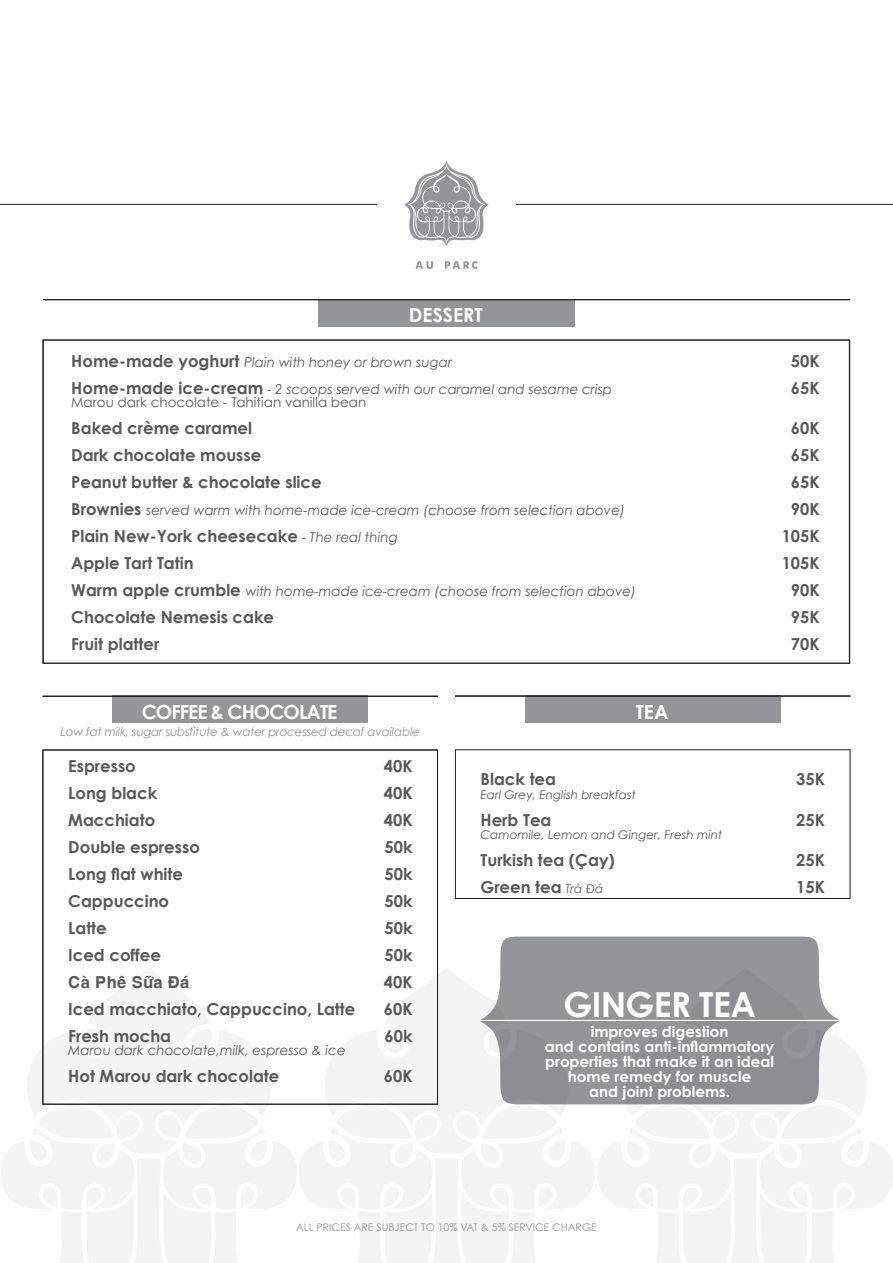
<style>
.page{position:relative;width:893px;height:1263px;background:#fff}
.page>*{position:absolute;margin:0;border:0;box-sizing:border-box;transform-origin:0 0}
.t1{font:700 34.5px "Century Gothic";letter-spacing:-.02em;color:#fff}
.t2{font:700 19.5px "Century Gothic";letter-spacing:-.05em;color:#fff}
.t3{font:700 19.5px "Century Gothic";color:#fff}
.t4{font:700 16.5px "Century Gothic";color:#57585a}
.t5{font:16.5px "VNI Helve Bold";color:#57585a}
.t6{font:700 15px/15px "Century Gothic";color:#fff;text-align:center}
.t7{font:italic 13.5px "Century Gothic";color:#57585a}
.t8{font:13.5px "Century Gothic";color:#57585a}
.t9{font:italic 12px "Century Gothic";color:#57585a}
.t10{font:italic 12px "Century Gothic";letter-spacing:-.02em;color:#939598}
.t11{font:10.5px "Century Gothic";color:#939598}
.s1{font-weight:700;font-style:normal;font-size:16.5px}
.s2{font-weight:400;font-style:italic;font-size:13.5px}
.s3{font-weight:400;font-style:italic;font-size:12px}
</style>
<div class="page">
<svg style="left:325px;top:967px;width:153px;height:137px;fill:#f4f4f4"></svg>
<svg style="left:27px;top:967px;width:243px;height:137px;fill:#f4f4f4"></svg>
<svg style="left:841px;top:1040px;width:26px;height:64px;fill:#f4f4f4"></svg>
<svg style="left:1px;top:1104px;width:892px;height:159px"></svg>
<svg style="left:478px;top:936px;width:363px;height:168px;background:#9c9ea0"></svg>
<div style="left:319px;top:299px;width:255px;height:27px;background:#939598"></div>
<div style="left:113px;top:696px;width:255px;height:27px;background:#939598"></div>
<div style="left:525px;top:695px;width:255px;height:27px;background:#939598"></div>
<hr style="left:43px;top:299px;width:807px;height:1px;background:#231f20">
<hr style="left:43px;top:696px;width:395px;height:1px;background:#231f20">
<hr style="left:455px;top:695px;width:395px;height:2px;background:#231f20">
<div style="left:43px;top:750px;width:395px;height:354px;border:1px solid #231f20"></div>
<div style="left:455px;top:749px;width:395px;height:150px;border:1px solid #231f20"></div>
<hr style="left:478px;top:1020px;width:363px;height:1px;background:#fff">
<svg style="left:404px;top:161px;width:85px;height:85px"></svg>
<svg style="left:415px;top:261px;width:18px;height:8px"></svg>
<svg style="left:445px;top:261px;width:32px;height:8px"></svg>
<hr style="left:0;top:204px;width:377px;height:1px;background:#231f20">
<hr style="left:516px;top:204px;width:377px;height:1px;background:#231f20">
<p class="t3" style="left:409px;top:302px;width:75px">DESSERT</p>
<p class="t7" style="left:71px;top:353px;width:382px"><span class="s1">Home-made yoghurt</span> Plain with honey or brown sugar</p>
<p class="t4" style="left:791px;top:350px;width:30px">50K</p>
<p class="t7" style="left:71px;top:380px;width:542px"><span class="s1">Home-made ice-cream</span> - 2 scoops served with our caramel and sesame crisp</p>
<p class="t4" style="left:791px;top:377px;width:30px">65K</p>
<p class="t8" style="left:71px;top:394px;width:297px">Marou dark chocolate - Tahitian vanilla bean</p>
<p class="t4" style="left:71px;top:418px;width:182px">Baked crème caramel</p>
<p class="t4" style="left:791px;top:418px;width:30px">60K</p>
<p class="t4" style="left:71px;top:445px;width:192px">Dark chocolate mousse</p>
<p class="t4" style="left:791px;top:445px;width:30px">65K</p>
<p class="t4" style="left:71px;top:472px;width:252px">Peanut butter &amp; chocolate slice</p>
<p class="t4" style="left:791px;top:472px;width:30px">65K</p>
<p class="t7" style="left:71px;top:502px;width:555px"><span class="s1">Brownies</span> served warm with home-made ice-cream (choose from selection above)</p>
<p class="t4" style="left:791px;top:499px;width:30px">90K</p>
<p class="t4" style="left:71px;top:526px;width:328px">Plain New-York cheesecake <span class="s2">- The real thing</span></p>
<p class="t4" style="left:782px;top:526px;width:39px">105K</p>
<p class="t4" style="left:71px;top:553px;width:124px">Apple Tart Tatin</p>
<p class="t4" style="left:782px;top:553px;width:39px">105K</p>
<p class="t7" style="left:71px;top:583px;width:566px"><span class="s1">Warm apple crumble</span> with home-made ice-cream (choose from selection above)</p>
<p class="t4" style="left:791px;top:580px;width:30px">90K</p>
<p class="t4" style="left:71px;top:607px;width:204px">Chocolate Nemesis cake</p>
<p class="t4" style="left:791px;top:607px;width:30px">95K</p>
<p class="t4" style="left:71px;top:634px;width:90px">Fruit platter</p>
<p class="t4" style="left:791px;top:634px;width:30px">70K</p>
<p class="t2" style="left:142px;top:700px;width:197px">COFFEE &amp; CHOCOLATE</p>
<p class="t2" style="left:636px;top:700px;width:34px">TEA</p>
<p class="t10" style="left:61px;top:724px;width:361px">Low fat milk, sugar substitute &amp; water processed decaf available</p>
<p class="t4" style="left:68px;top:755px;width:69px">Espresso</p>
<p class="t4" style="left:384px;top:755px;width:30px">40K</p>
<p class="t4" style="left:68px;top:782px;width:91px">Long black</p>
<p class="t4" style="left:384px;top:782px;width:30px">40K</p>
<p class="t4" style="left:68px;top:809px;width:89px">Macchiato</p>
<p class="t4" style="left:384px;top:809px;width:30px">40K</p>
<p class="t4" style="left:68px;top:836px;width:133px">Double espresso</p>
<p class="t4" style="left:385px;top:836px;width:30px">50k</p>
<p class="t4" style="left:68px;top:863px;width:116px">Long flat white</p>
<p class="t4" style="left:385px;top:863px;width:30px">50k</p>
<p class="t4" style="left:68px;top:890px;width:102px">Cappuccino</p>
<p class="t4" style="left:385px;top:890px;width:30px">50k</p>
<p class="t4" style="left:68px;top:917px;width:40px">Latte</p>
<p class="t4" style="left:385px;top:917px;width:30px">50k</p>
<p class="t4" style="left:68px;top:944px;width:94px">Iced coffee</p>
<p class="t4" style="left:385px;top:944px;width:30px">50k</p>
<p class="t5" style="left:68px;top:968px;width:123px">Caø Pheâ Söõa Ñaù</p>
<p class="t4" style="left:384px;top:971px;width:30px">40K</p>
<p class="t4" style="left:68px;top:998px;width:289px">Iced macchiato, Cappuccino, Latte</p>
<p class="t4" style="left:384px;top:998px;width:30px">60K</p>
<p class="t4" style="left:68px;top:1025px;width:104px">Fresh mocha</p>
<p class="t4" style="left:385px;top:1025px;width:30px">60k</p>
<p class="t7" style="left:68px;top:1042px;width:279px">Marou dark chocolate,milk, espresso &amp; ice</p>
<p class="t4" style="left:68px;top:1066px;width:213px">Hot Marou dark chocolate</p>
<p class="t4" style="left:384px;top:1066px;width:30px">60K</p>
<p class="t4" style="left:480px;top:769px;width:77px">Black tea</p>
<p class="t4" style="left:796px;top:769px;width:30px">35K</p>
<p class="t9" style="left:480px;top:787px;width:157px">Earl Grey, English breakfast</p>
<p class="t4" style="left:480px;top:809px;width:72px">Herb Tea</p>
<p class="t4" style="left:796px;top:809px;width:30px">25K</p>
<p class="t9" style="left:480px;top:827px;width:243px">Camomile, Lemon and Ginger, Fresh mint</p>
<p class="t4" style="left:480px;top:850px;width:136px">Turkish tea (Çay)</p>
<p class="t4" style="left:796px;top:850px;width:30px">25K</p>
<p class="t4" style="left:480px;top:877px;width:124px">Green tea <span class="s3">Trà Ðá</span></p>
<p class="t4" style="left:796px;top:877px;width:30px">15K</p>
<h1 class="t1" style="left:563px;top:983px;width:194px">GINGER TEA</h1>
<p class="t6" style="left:545px;top:1024px;width:231px">improves digestion<br>and contains anti-inflammatory properties that make it an ideal home remedy for muscle<br>and joint problems.</p>
<p class="t11" style="left:296px;top:1221px;width:302px">ALL PRICES ARE SUBJECT TO 10% VAT &amp; 5% SERVICE CHARGE</p>
</div>
